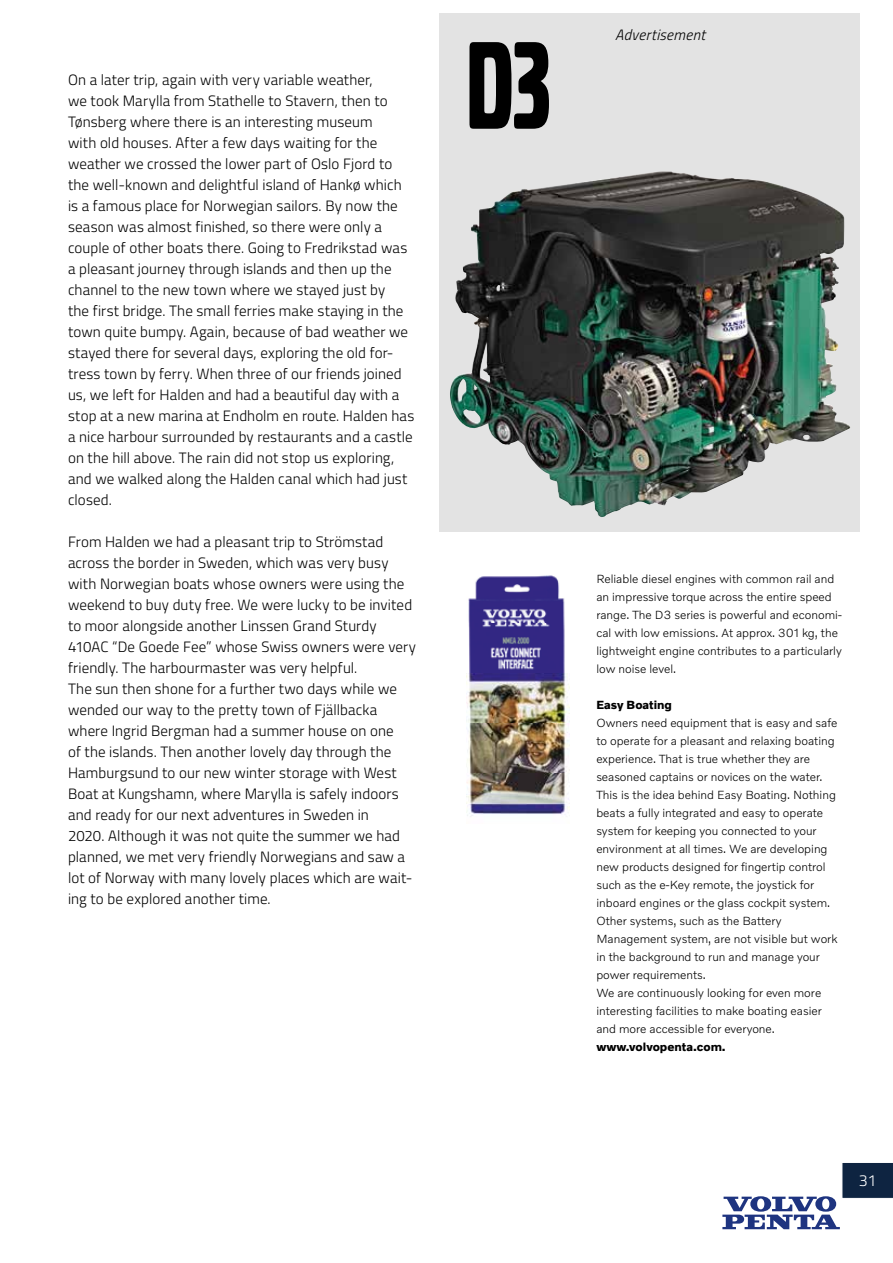
<style>
.page{position:relative;width:893px;height:1263px;background:#fff}
.page>*{position:absolute;margin:0;border:0;box-sizing:border-box;transform-origin:0 0}
.t1{font:129.75px "Volvo Broad Pro";color:#000}
.t2{font:300 16.05px "Titillium Web";color:#fff}
.t3{font:300 15px/21px "Titillium Web";letter-spacing:.005em;color:#000}
.t4{font:italic 300 15px "Titillium Web";letter-spacing:.025em;color:#000}
.t5{font:300 12px/18px "Volvo Novum";color:#000}
.t6{font:700 12px "Volvo Novum";color:#000}
</style>
<div class="page">
<hr style="left:425px;top:0;width:2px;height:1263px;background:#000">
<div style="left:426px;top:0;width:467px;height:1263px;background:#fff"></div>
<svg style="left:439px;top:13px;width:421px;height:518px;background:#abb0ad"></svg>
<img style="left:449px;top:171px;width:210px;height:346px">
<img style="left:466px;top:575px;width:104px;height:242px">
<svg style="left:722px;top:1163px;width:171px;height:66px"></svg>
<p class="t3" style="left:68px;top:68px;width:348px">On a later trip, again with very variable weather,<br>we took Marylla from Stathelle to Stavern, then to Tønsberg where there is an interesting museum<br>with old houses. After a few days waiting for the weather we crossed the lower part of Oslo Fjord to the well-known and delightful island of Hankø which is a famous place for Norwegian sailors. By now the season was almost finished, so there were only a couple of other boats there. Going to Fredrikstad was a pleasant journey through islands and then up the channel to the new town where we stayed just by<br>the first bridge. The small ferries make staying in the town quite bumpy. Again, because of bad weather we stayed there for several days, exploring the old for&shy;tress town by ferry. When three of our friends joined us, we left for Halden and had a beautiful day with a stop at a new marina at Endholm en route. Halden has a nice harbour surrounded by restaurants and a castle on the hill above. The rain did not stop us exploring, and we walked along the Halden canal which had just closed.</p>
<p class="t3" style="left:68px;top:530px;width:349px">From Halden we had a pleasant trip to Strömstad across the border in Sweden, which was very busy with Norwegian boats whose owners were using the weekend to buy duty free. We were lucky to be invited to moor alongside another Linssen Grand Sturdy 410AC “De Goede Fee” whose Swiss owners were very friendly. The harbourmaster was very helpful.<br>The sun then shone for a further two days while we wended our way to the pretty town of Fjällbacka where Ingrid Bergman had a summer house on one<br>of the islands. Then another lovely day through the Hamburgsund to our new winter storage with West Boat at Kungshamn, where Marylla is safely indoors and ready for our next adventures in Sweden in<br>2020. Although it was not quite the summer we had planned, we met very friendly Norwegians and saw a lot of Norway with many lovely places which are wait&shy;ing to be explored another time.</p>
<h1 class="t1" style="left:466px;top:25px;width:86px">D3</h1>
<p class="t4" style="left:615px;top:24px;width:91px">Advertisement</p>
<p class="t5" style="left:596px;top:570px;width:247px">Reliable diesel engines with common rail and an impressive torque across the entire speed range. The D3 series is powerful and economi&shy;cal with low emissions. At approx. 301 kg, the lightweight engine contributes to a particularly low noise level.</p>
<p class="t6" style="left:596px;top:698px;width:77px">Easy Boating</p>
<p class="t5" style="left:596px;top:714px;width:243px">Owners need equipment that is easy and safe to operate for a pleasant and relaxing boating experience. That is true whether they are seasoned captains or novices on the water.<br>This is the idea behind Easy Boating. Nothing beats a fully integrated and easy to operate system for keeping you connected to your environment at all times. We are developing new products designed for fingertip control such as the e-Key remote, the joystick for inboard engines or the glass cockpit system.<br>Other systems, such as the Battery Management system, are not visible but work in the background to run and manage your power requirements.<br>We are continuously looking for even more interesting facilities to make boating easier and more accessible for everyone.</p>
<p class="t6" style="left:596px;top:1040px;width:131px">www.volvopenta.com.</p>
<p class="t2" style="left:859px;top:1169px;width:19px">31</p>
</div>
